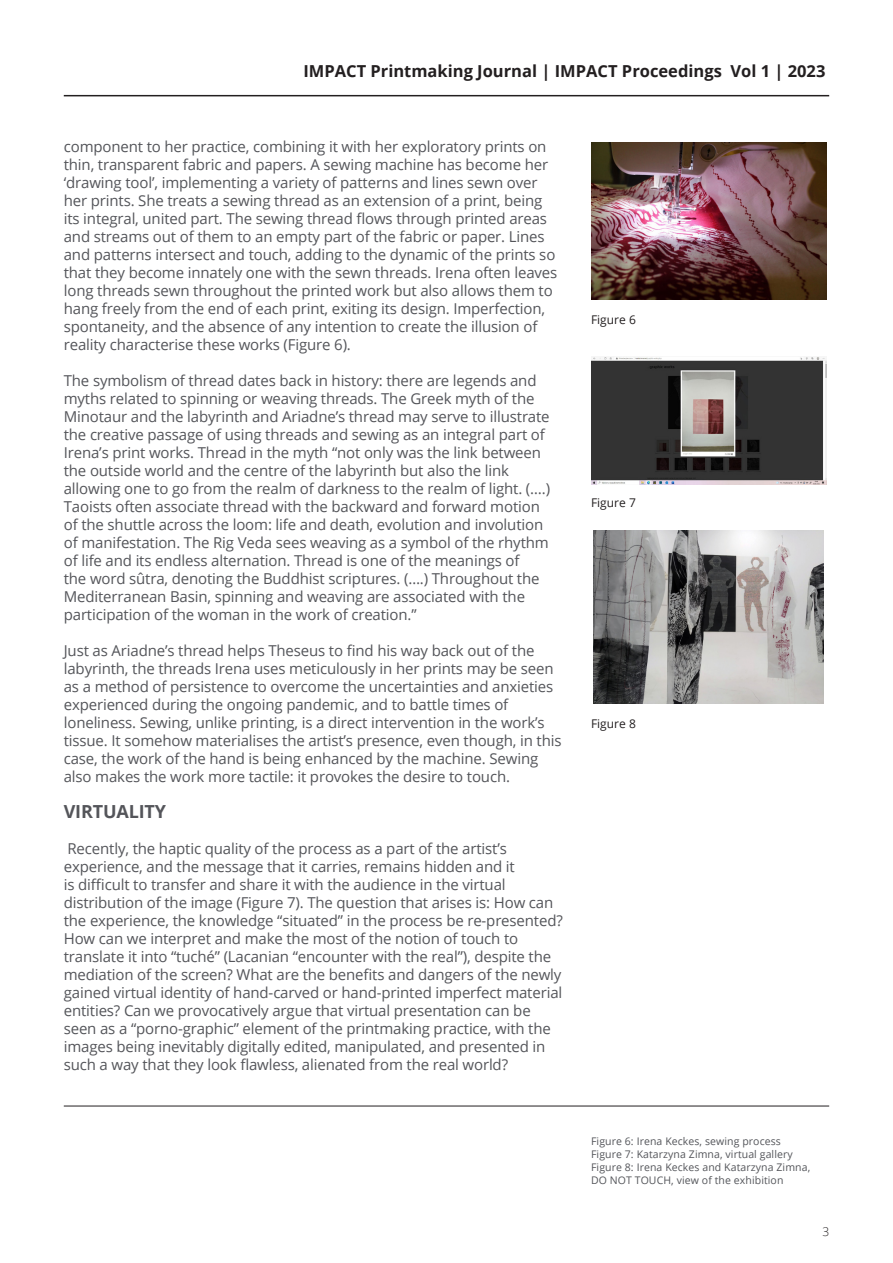
<style>
.page{position:relative;width:893px;height:1263px;background:#fff}
.page>*{position:absolute;margin:0;border:0;box-sizing:border-box;transform-origin:0 0}
.Main_Text{font:700 18px "Open Sans";letter-spacing:-.01em;color:#54555a}
.t1{font:700 16.5px "Open Sans";color:#231f20}
.Main_Text-2{font:15px/18px "Open Sans";letter-spacing:-.01em;color:#54555a}
.t2{font:12px "Open Sans";color:#231f20}
.t3{font:300 12px "Open Sans";color:#231f20}
.Main_Text-3{font:10.5px/13.2px "Open Sans";letter-spacing:.01em;color:#54555a}
.s1{font-style:inherit}
</style>
<div class="page">
<hr style="left:64px;top:95px;width:765px;height:1px;background:#231f20">
<hr style="left:64px;top:1106px;width:765px;height:1px;background:#231f20">
<img style="left:591px;top:142px;width:235px;height:157px">
<img style="left:591px;top:356px;width:235px;height:128px">
<img style="left:593px;top:530px;width:231px;height:173px">
<p class="t1" style="left:303px;top:59px;width:524px">IMPACT Printmaking Journal | IMPACT Proceedings <span class="s1">Vol 1</span> | 2023</p>
<p class="Main_Text-2" style="left:64px;top:137px;width:495px">component to her practice, combining it with her exploratory prints on thin, transparent fabric and papers. A sewing machine has become her ‘drawing tool’, implementing a variety of patterns and lines sewn over her prints. She treats a sewing thread as an extension of a print, being its integral, united part. The sewing thread flows through printed areas and streams out of them to an empty part of the fabric or paper. Lines and patterns intersect and touch, adding to the dynamic of the prints so that they become innately one with the sewn threads. Irena often leaves long threads sewn throughout the printed work but also allows them to hang freely from the end of each print, exiting its design. Imperfection, spontaneity, and the absence of any intention to create the illusion of reality characterise these works (Figure 6).</p>
<p class="Main_Text-2" style="left:64px;top:371px;width:488px">The symbolism of thread dates back in history: there are legends and myths related to spinning or weaving threads. The Greek myth of the Minotaur and the labyrinth and Ariadne’s thread may serve to illustrate the creative passage of using threads and sewing as an integral part of Irena’s print works. Thread in the myth “not only was the link between the outside world and the centre of the labyrinth but also the link allowing one to go from the realm of darkness to the realm of light. (….)<br>Taoists often associate thread with the backward and forward motion of the shuttle across the loom: life and death, evolution and involution of manifestation. The Rig Veda sees weaving as a symbol of the rhythm of life and its endless alternation. Thread is one of the meanings of<br>the word sûtra, denoting the Buddhist scriptures. (….) Throughout the Mediterranean Basin, spinning and weaving are associated with the participation of the woman in the work of creation.”</p>
<p class="Main_Text-2" style="left:64px;top:641px;width:499px">Just as Ariadne’s thread helps Theseus to find his way back out of the labyrinth, the threads Irena uses meticulously in her prints may be seen as a method of persistence to overcome the uncertainties and anxieties experienced during the ongoing pandemic, and to battle times of loneliness. Sewing, unlike printing, is a direct intervention in the work’s tissue. It somehow materialises the artist’s presence, even though, in this case, the work of the hand is being enhanced by the machine. Sewing also makes the work more tactile: it provokes the desire to touch.</p>
<p class="Main_Text" style="left:64px;top:799px;width:104px">VIRTUALITY</p>
<p class="Main_Text-2" style="left:64px;top:839px;width:500px">Recently, the haptic quality of the process as a part of the artist’s experience, and the message that it carries, remains hidden and it<br>is difficult to transfer and share it with the audience in the virtual distribution of the image (Figure 7). The question that arises is: How can the experience, the knowledge “situated” in the process be re-presented?<br>How can we interpret and make the most of the notion of touch to translate it into “tuché” (Lacanian “encounter with the real”), despite the mediation of the screen? What are the benefits and dangers of the newly gained virtual identity of hand-carved or hand-printed imperfect material entities? Can we provocatively argue that virtual presentation can be seen as a “porno-graphic” element of the printmaking practice, with the images being inevitably digitally edited, manipulated, and presented in such a way that they look flawless, alienated from the real world?</p>
<p class="t2" style="left:591px;top:312px;width:46px">Figure 6</p>
<p class="t2" style="left:591px;top:495px;width:46px">Figure 7</p>
<p class="t2" style="left:591px;top:715px;width:46px">Figure 8</p>
<p class="Main_Text-3" style="left:591px;top:1134px;width:221px">Figure 6: Irena Keckes, sewing process Figure 7: Katarzyna Zimna, virtual gallery Figure 8: Irena Keckes and Katarzyna Zimna, DO NOT TOUCH, view of the exhibition</p>
<p class="t3" style="left:822px;top:1223px;width:8px">3</p>
</div>
